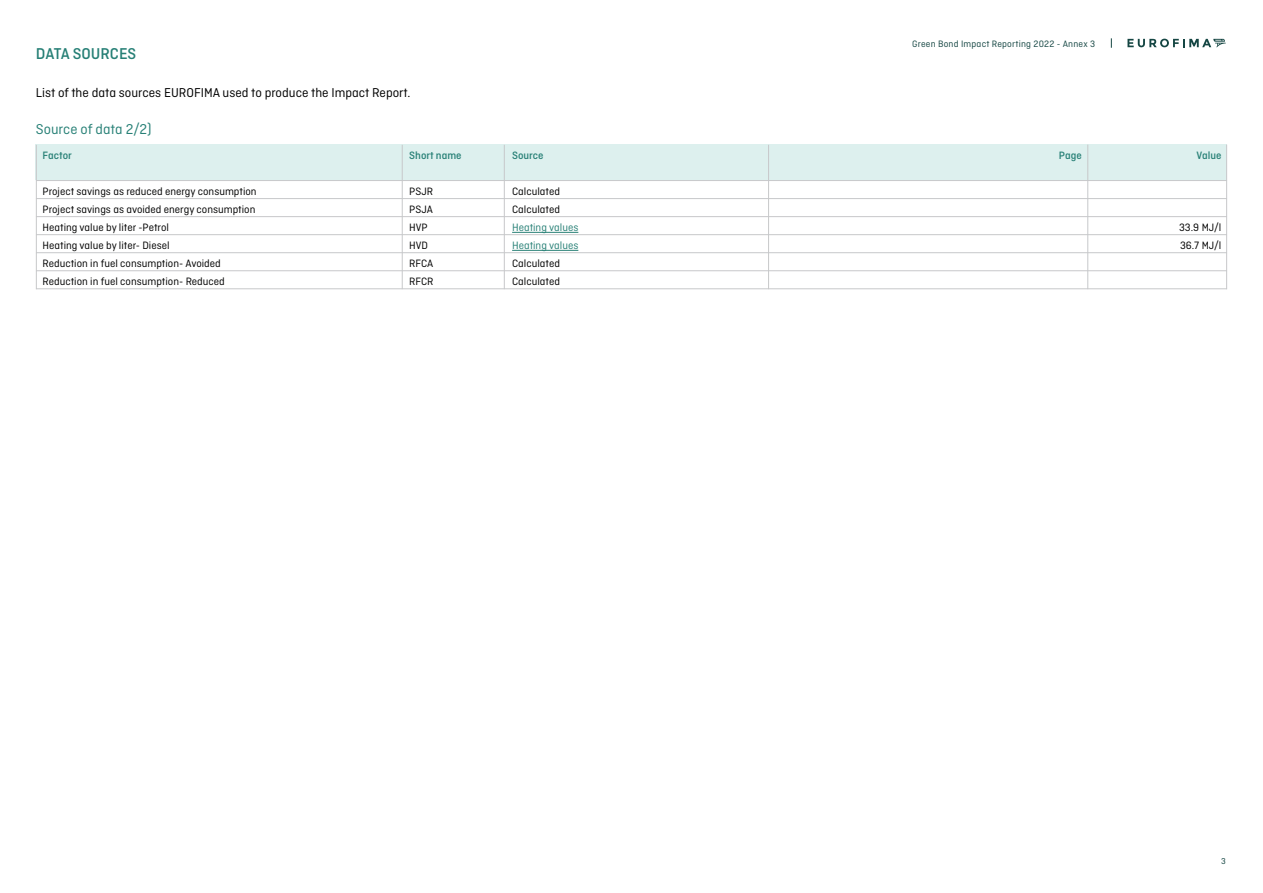
<style>
.page{position:relative;width:1263px;height:893px;background:#fff}
.page>*{position:absolute;margin:0;border:0;box-sizing:border-box;transform-origin:0 0}
.t1{font:500 16.5px "Ciutadella";color:#278076}
.t2{font:15px "Ciutadella";color:#278076}
.t3{font:13.5px "Ciutadella";color:#000}
.t4{font:11.25px/18px "Ciutadella";color:#000}
.t5{font:500 11.25px "Ciutadella";color:#278076}
.t6{font:11.25px/18px "Ciutadella";color:#278076}
.t7{font:9.75px "Ciutadella";letter-spacing:.02em;color:#154643}
.t8{font:9px "Ciutadella";color:#154643}
</style>
<div class="page">
<div style="left:36px;top:145px;width:1191px;height:35px;background:#ddf0ee"></div>
<hr style="left:36px;top:180px;width:1191px;height:1px;background:#c7c8ca">
<hr style="left:36px;top:145px;width:1px;height:144px;background:#c7c8ca">
<hr style="left:402px;top:145px;width:1px;height:144px;background:#c7c8ca">
<hr style="left:504px;top:145px;width:1px;height:144px;background:#c7c8ca">
<hr style="left:768px;top:145px;width:1px;height:144px;background:#c7c8ca">
<hr style="left:1226px;top:145px;width:1px;height:144px;background:#c7c8ca">
<hr style="left:1087px;top:145px;width:1px;height:144px;background:#c7c8ca">
<hr style="left:512px;top:232px;width:66px;height:1px;background:#278076">
<hr style="left:512px;top:250px;width:66px;height:1px;background:#278076">
<hr style="left:36px;top:216px;width:1191px;height:1px;background:#c7c8ca">
<hr style="left:36px;top:252px;width:1191px;height:1px;background:#c7c8ca">
<hr style="left:36px;top:198px;width:1191px;height:1px;background:#c7c8ca">
<hr style="left:36px;top:288px;width:1191px;height:1px;background:#c7c8ca">
<hr style="left:36px;top:234px;width:1191px;height:1px;background:#c7c8ca">
<hr style="left:36px;top:270px;width:1191px;height:1px;background:#c7c8ca">
<svg style="left:1127px;top:39px;width:99px;height:8px"></svg>
<p class="t7" style="left:912px;top:38px;width:184px">Green Bond Impact Reporting 2022 - Annex 3</p>
<h1 class="t1" style="left:36px;top:44px;width:102px">DATA SOURCES</h1>
<p class="t3" style="left:36px;top:85px;width:376px">List of the data sources EUROFIMA used to produce the Impact Report.</p>
<h2 class="t2" style="left:36px;top:121px;width:117px">Source of data 2/2)</h2>
<p class="t5" style="left:43px;top:149px;width:31px">Factor</p>
<p class="t5" style="left:409px;top:149px;width:54px">Short name</p>
<p class="t5" style="left:512px;top:149px;width:33px">Source</p>
<p class="t5" style="left:1059px;top:149px;width:24px">Page</p>
<p class="t5" style="left:1196px;top:149px;width:26px">Value</p>
<p class="t4" style="left:409px;top:182px;width:26px">PSJR<br>PSJA<br>HVP<br>HVD<br>RFCA<br>RFCR</p>
<p class="t4" style="left:512px;top:182px;width:49px">Calculated<br>Calculated</p>
<p class="t4" style="left:43px;top:182px;width:216px">Project savings as reduced energy consumption Project savings as avoided energy consumption Heating value by liter -Petrol<br>Heating value by liter- Diesel<br>Reduction in fuel consumption- Avoided Reduction in fuel consumption- Reduced</p>
<p class="t4" style="left:1179px;top:218px;width:44px">33.9 MJ/l<br>36.7 MJ/l</p>
<p class="t6" style="left:512px;top:218px;width:68px">Heating values<br>Heating values</p>
<p class="t4" style="left:512px;top:254px;width:49px">Calculated<br>Calculated</p>
<p class="t8" style="left:1221px;top:856px;width:6px">3</p>
</div>
